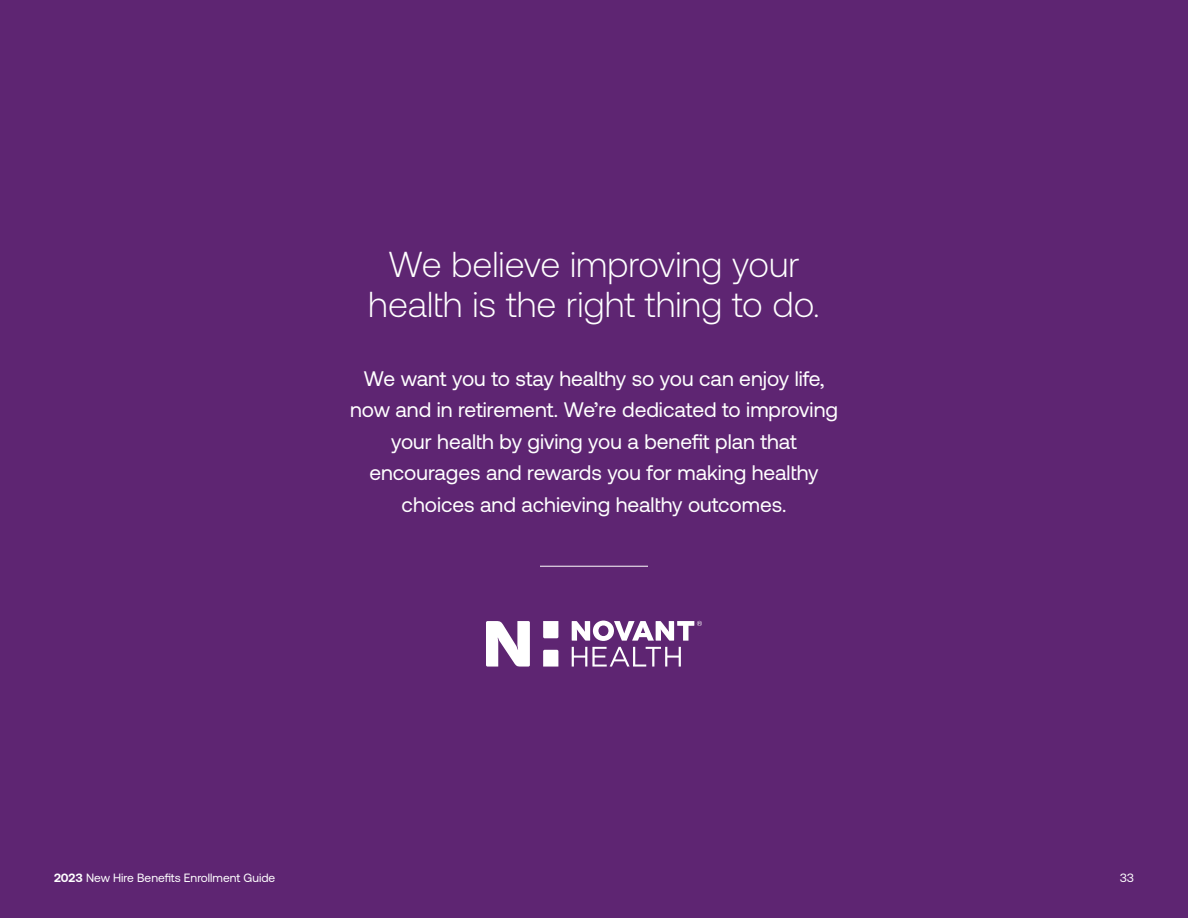
<style>
.page{position:relative;width:1188px;height:918px;background:#5e2572}
.page>*{position:absolute;margin:0;border:0;box-sizing:border-box;transform-origin:0 0}
.t1{font:300 36px/40.5px "Aeonik";color:#fff;text-align:center}
.t2{font:21px/31.5px "Aeonik";color:#fff;text-align:center}
.t3{font:12px "Aeonik";color:#fff}
.s1{font-weight:700}
</style>
<div class="page">
<svg style="left:486px;top:621px;width:44px;height:46px"></svg>
<svg style="left:543px;top:621px;width:15px;height:17px"></svg>
<svg style="left:543px;top:650px;width:15px;height:17px"></svg>
<svg style="left:572px;top:647px;width:109px;height:20px"></svg>
<svg style="left:572px;top:621px;width:130px;height:20px"></svg>
<hr style="left:540px;top:566px;width:108px;height:1px;background:#fff">
<h1 class="t1" style="left:368px;top:244px;width:453px">We believe improving your health is the right thing to do.</h1>
<p class="t2" style="left:350px;top:363px;width:489px">We want you to stay healthy so you can enjoy life, now and in retirement. We’re dedicated to improving your health by giving you a benefit plan that encourages and rewards you for making healthy choices and achieving healthy outcomes.</p>
<p class="t3" style="left:54px;top:871px;width:223px"><span class="s1">2023</span> New Hire Benefits Enrollment Guide</p>
<p class="t3" style="left:1120px;top:871px;width:16px">33</p>
</div>
